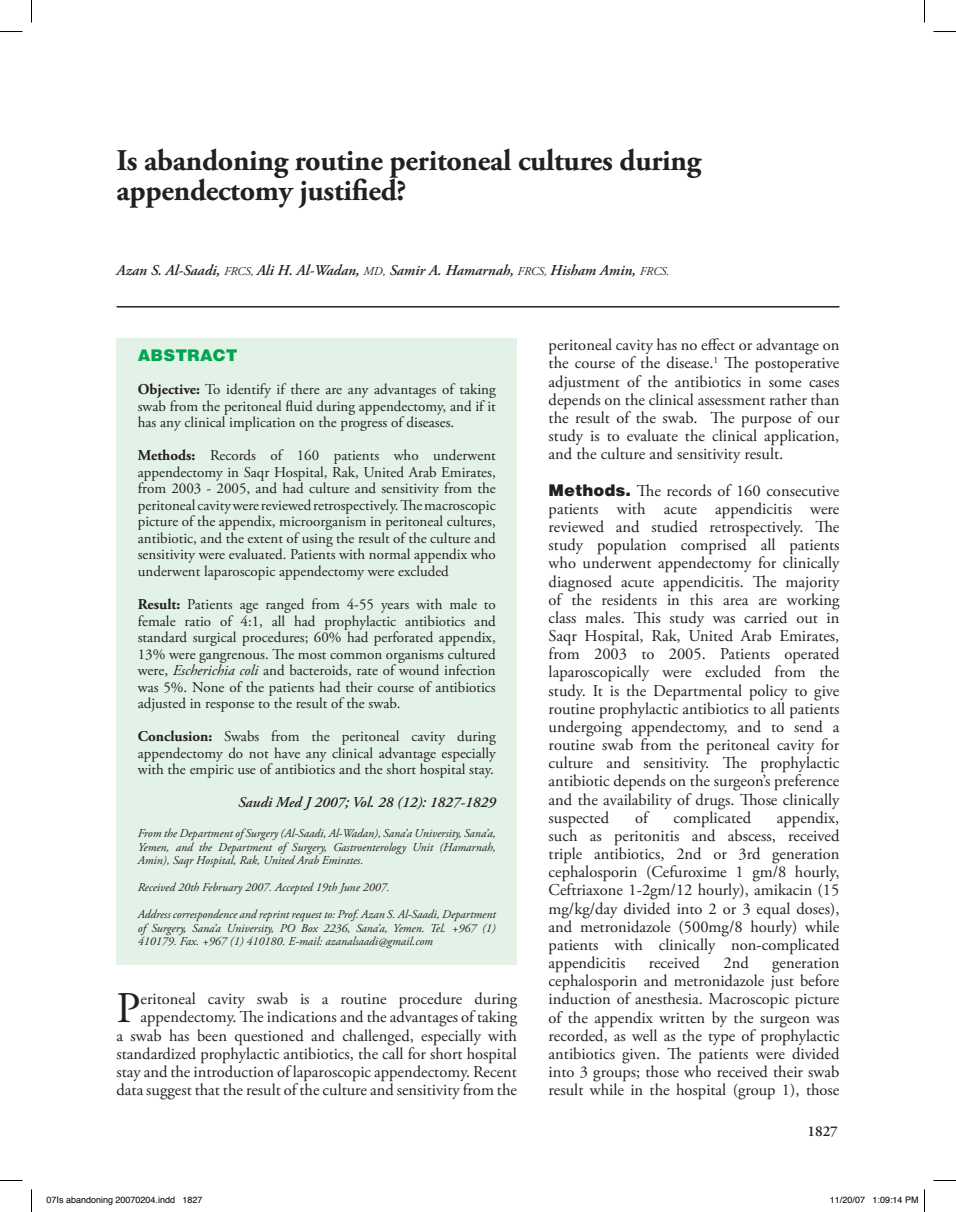
<style>
.page{position:relative;width:956px;height:1212px;background:#fff}
.page>*{position:absolute;margin:0;border:0;box-sizing:border-box;transform-origin:0 0}
.t1{font:43.65px "Adobe Garamond Pro";color:#231f20}
.t2{font:700 30px/30px "Adobe Garamond Pro";letter-spacing:-.01em;color:#231f20}
.t3{font:16.5px/18.1px "Adobe Garamond Pro";color:#231f20;text-align:justify}
.t4{font:900 16.5px "Helvetica";color:#00a54f}
.t5{font:15px/16.5px "Adobe Garamond Pro";color:#231f20;text-align:justify}
.t6{font:italic 600 15px "Adobe Garamond Pro";color:#231f20}
.t7{font:600 15px "Adobe Garamond Pro";color:#231f20}
.t8{font:italic 12px/13.5px "Adobe Garamond Pro";color:#231f20;text-align:justify}
.t9{font:9px "Helvetica";color:#000}
.s1{font-weight:400;font-size:12px}
.s2{font-weight:700}
.s3{font-style:italic}
.s4{font-family:"Helvetica";font-weight:900}
</style>
<div class="page">
<hr style="left:117px;top:306px;width:722px;height:1px;background:#231f20">
<div style="left:117px;top:338px;width:400px;height:626px;background:#e3f2e7"></div>
<svg style="left:0;top:31px;width:22px;height:1px"></svg>
<svg style="left:933px;top:31px;width:23px;height:1px"></svg>
<svg style="left:31px;top:0;width:1px;height:22px"></svg>
<svg style="left:31px;top:1189px;width:1px;height:22px"></svg>
<svg style="left:924px;top:0;width:1px;height:22px"></svg>
<svg style="left:924px;top:1189px;width:1px;height:22px"></svg>
<h2 class="t2" style="left:117px;top:146px;width:586px">Is abandoning routine peritoneal cultures during appendectomy justified?</h2>
<p class="t6" style="left:117px;top:262px;width:554px">Azan S. Al-Saadi, <span class="s1">FRCS,</span> Ali H. Al-Wadan, <span class="s1">MD,</span> Samir A. Hamarnah, <span class="s1">FRCS,</span> Hisham Amin, <span class="s1">FRCS.</span></p>
<p class="t4" style="left:138px;top:345px;width:101px">ABSTRACT</p>
<p class="t5" style="left:138px;top:382px;width:360px"><span class="s2">Objective:</span> To identify if there are any advantages of taking swab from the peritoneal fluid during appendectomy, and if it has any clinical implication on the progress of diseases.</p>
<p class="t5" style="left:138px;top:448px;width:360px"><span class="s2">Methods:</span> Records of 160 patients who underwent appendectomy in Saqr Hospital, Rak, United Arab Emirates, from 2003 - 2005, and had culture and sensitivity from the peritoneal cavity were reviewed retrospectively. The macroscopic picture of the appendix, microorganism in peritoneal cultures, antibiotic, and the extent of using the result of the culture and sensitivity were evaluated. Patients with normal appendix who underwent laparoscopic appendectomy were excluded</p>
<p class="t5" style="left:138px;top:596px;width:360px"><span class="s2">Result:</span> Patients age ranged from 4-55 years with male to female ratio of 4:1, all had prophylactic antibiotics and standard surgical procedures; 60% had perforated appendix, 13% were gangrenous. The most common organisms cultured were, <span class="s3">Escherichia coli</span> and bacteroids, rate of wound infection was 5%. None of the patients had their course of antibiotics adjusted in response to the result of the swab.</p>
<p class="t5" style="left:138px;top:728px;width:360px"><span class="s2">Conclusion:</span> Swabs from the peritoneal cavity during appendectomy do not have any clinical advantage especially with the empiric use of antibiotics and the short hospital stay.</p>
<p class="t6" style="left:238px;top:793px;width:259px">Saudi Med J 2007; Vol. 28 (12): 1827-1829</p>
<p class="t8" style="left:138px;top:826px;width:359px">From the Department of Surgery (Al-Saadi, Al-Wadan), Sana’a University, Sana’a, Yemen, and the Department of Surgery, Gastroenterology Unit (Hamarnah, Amin), Saqr Hospital, Rak, United Arab Emirates.</p>
<p class="t8" style="left:138px;top:880px;width:254px">Received 20th February 2007. Accepted 19th June 2007.</p>
<p class="t8" style="left:138px;top:907px;width:359px">Address correspondence and reprint request to: Prof. Azan S. Al-Saadi, Department of Surgery, Sana’a University, PO Box 2236, Sana’a, Yemen. Tel. +967 (1)<br>410179. Fax. +967 (1) 410180. E-mail: azanalsaadi@gmail.com</p>
<p class="t3" style="left:117px;top:989px;width:402px;text-align:right">eritoneal cavity swab is a routine procedure during appendectomy. The indications and the advantages of taking<br>a swab has been questioned and challenged, especially with standardized prophylactic antibiotics, the call for short hospital stay and the introduction of laparoscopic appendectomy. Recent data suggest that the result of the culture and sensitivity from the</p>
<h1 class="t1" style="left:117px;top:981px;width:25px">P</h1>
<p class="t3" style="left:549px;top:336px;width:292px">peritoneal cavity has no effect or advantage on the course of the disease.<sup>1</sup> The postoperative adjustment of the antibiotics in some cases depends on the clinical assessment rather than the result of the swab. The purpose of our study is to evaluate the clinical application, and the culture and sensitivity result.</p>
<p class="t3" style="left:549px;top:482px;width:292px"><span class="s4">Methods.</span> The records of 160 consecutive patients with acute appendicitis were reviewed and studied retrospectively. The study population comprised all patients who underwent appendectomy for clinically diagnosed acute appendicitis. The majority of the residents in this area are working class males. This study was carried out in Saqr Hospital, Rak, United Arab Emirates, from 2003 to 2005. Patients operated laparoscopically were excluded from the study. It is the Departmental policy to give routine prophylactic antibiotics to all patients undergoing appendectomy, and to send a routine swab from the peritoneal cavity for culture and sensitivity. The prophylactic antibiotic depends on the surgeon’s preference and the availability of drugs. Those clinically suspected</p>
<p class="t3" style="left:549px;top:808px;width:292px;text-indent:228px">appendix, such as peritonitis and abscess, received triple antibiotics, 2nd or 3rd generation cephalosporin (Cefuroxime 1 gm/8 hourly, Ceftriaxone 1-2gm/12 hourly), amikacin (15 mg/kg/day divided into 2 or 3 equal doses), and metronidazole (500mg/8 hourly) while patients with clinically non-complicated appendicitis</p>
<p class="t3" style="left:635px;top:808px;width:14px">of</p>
<p class="t3" style="left:674px;top:808px;width:79px">complicated</p>
<p class="t3" style="left:649px;top:954px;width:53px">received</p>
<p class="t3" style="left:723px;top:954px;width:27px">2nd</p>
<p class="t3" style="left:549px;top:954px;width:292px;text-indent:224px">generation cephalosporin and metronidazole just before induction of anesthesia. Macroscopic picture of the appendix written by the surgeon was recorded, as well as the type of prophylactic antibiotics given. The patients were divided into 3 groups; those who received their swab result while in the hospital (group 1), those</p>
<p class="t7" style="left:807px;top:1121px;width:32px">1827</p>
<p class="t9" style="left:46px;top:1191px;width:158px">07Is abandoning 20070204.indd 1827</p>
<p class="t9" style="left:830px;top:1191px;width:90px">11/20/07 1:09:14 PM</p>
</div>
